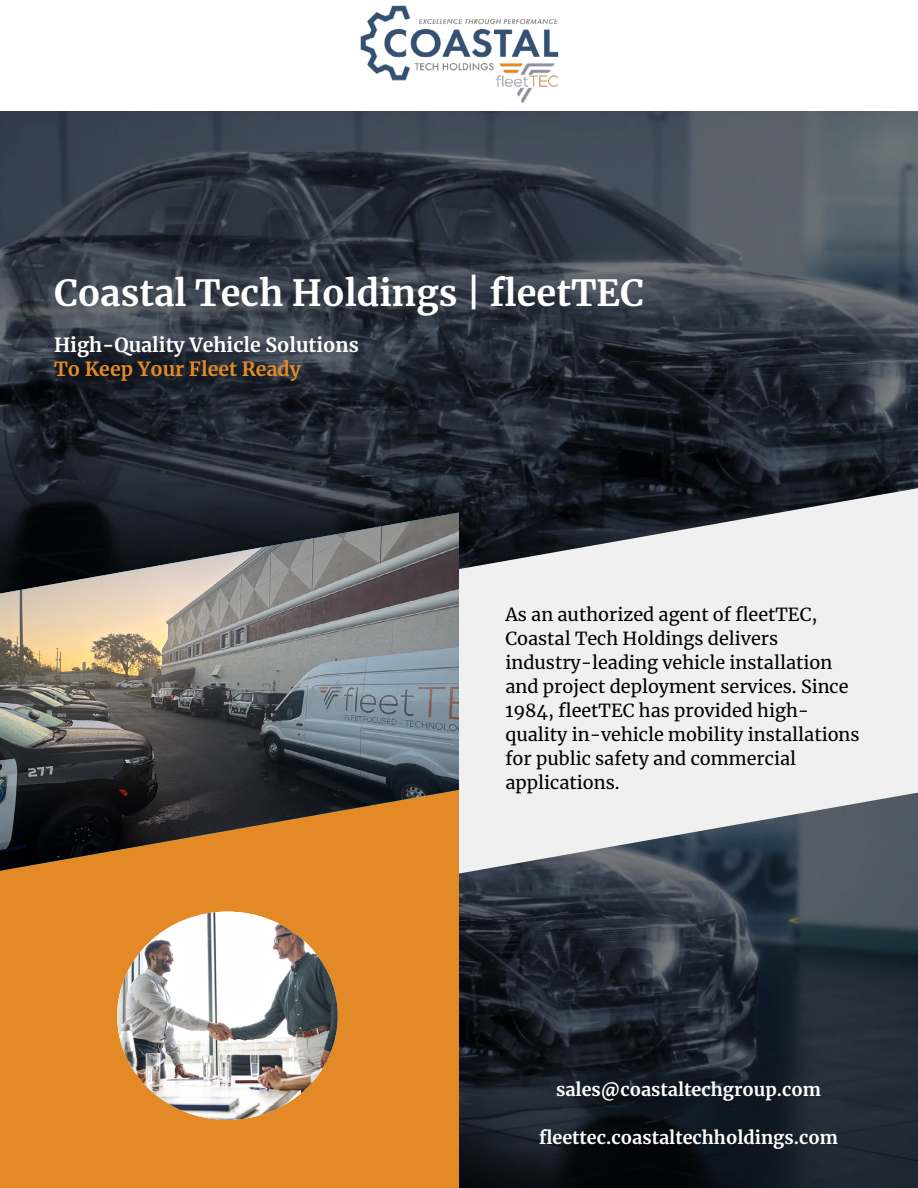
<style>
.page{position:relative;width:918px;height:1188px;background:#fff}
.page>*{position:absolute;margin:0;border:0;box-sizing:border-box;transform-origin:0 0}
.t1{font:700 36px "Merriweather";color:#fff}
.t2{font:700 19.5px "Merriweather";color:#fff}
.t3{font:700 19.5px "Merriweather";color:#e38a26}
.t4{font:18px/24px "Merriweather";color:#000}
.t5{font:700 18px "Merriweather";color:#fff}
</style>
<div class="page">
<img style="left:459px;top:874px;width:459px;height:314px">
<div style="left:0;top:675px;width:459px;height:513px;background:#e38a26"></div>
<img style="left:0;top:111px;width:918px;height:402px">
<img style="left:0;top:513px;width:459px;height:358px">
<svg style="left:459px;top:488px;width:459px;height:386px;fill:#f0f0f0"></svg>
<img style="left:117px;top:912px;width:221px;height:208px">
<img style="left:360px;top:5px;width:199px;height:98px">
<h1 class="t1" style="left:54px;top:268px;width:591px">Coastal Tech Holdings | fleetTEC</h1>
<p class="t2" style="left:54px;top:332px;width:306px">High-Quality Vehicle Solutions</p>
<p class="t3" style="left:54px;top:355px;width:248px">To Keep Your Fleet Ready</p>
<p class="t4" style="left:505px;top:602px;width:356px">As an authorized agent of fleetTEC, Coastal Tech Holdings delivers industry-leading vehicle installation and project deployment services. Since 1984, fleetTEC has provided high&shy;quality in-vehicle mobility installations for public safety and commercial applications.</p>
<p class="t5" style="left:556px;top:1077px;width:266px">sales@coastaltechgroup.com</p>
<p class="t5" style="left:539px;top:1125px;width:300px">fleettec.coastaltechholdings.com</p>
</div>
